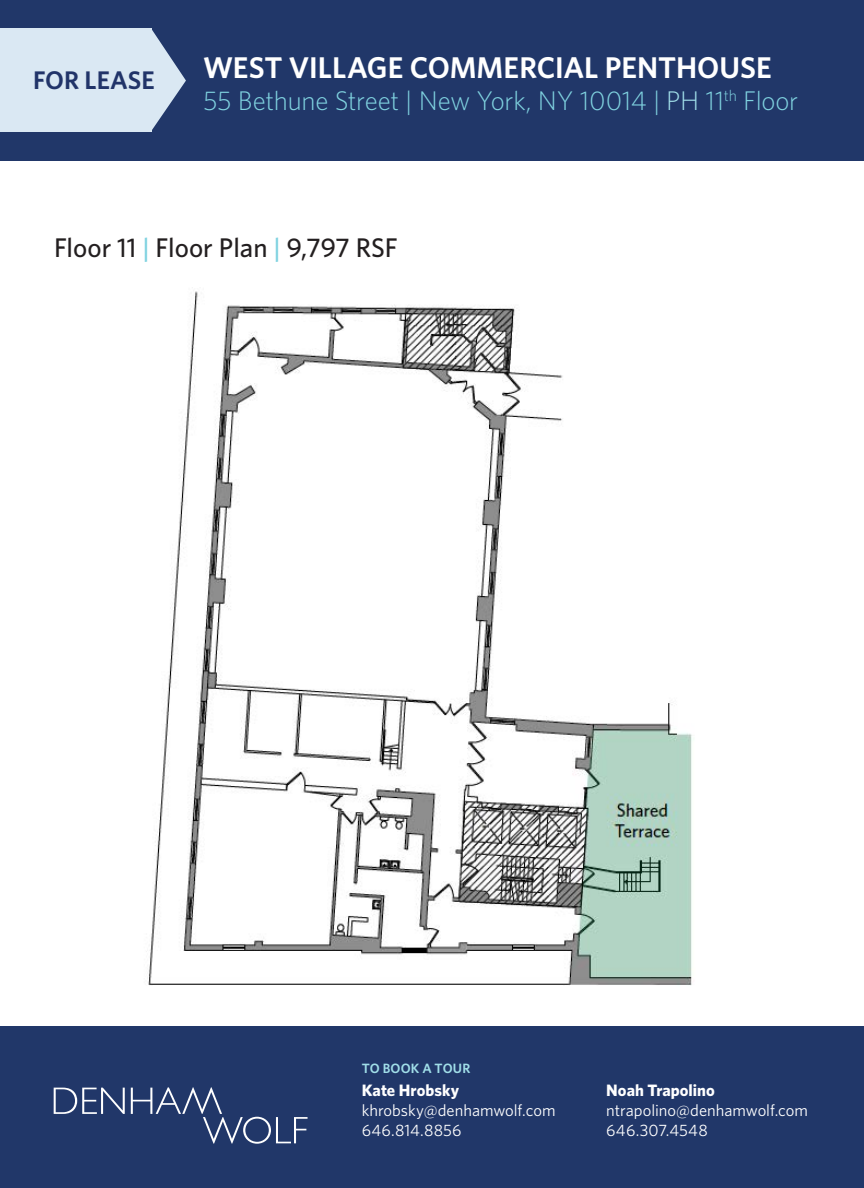
<style>
.page{position:relative;width:864px;height:1188px;background:#fff}
.page>*{position:absolute;margin:0;border:0;box-sizing:border-box;transform-origin:0 0}
.t1{font:600 30px "Whitney";letter-spacing:-.005em;color:#fff}
.t2{font:300 27px "Whitney";letter-spacing:-.01em;color:#80d3e0}
.t3{font:500 27px "Whitney";color:#231f20}
.t4{font:600 25.5px "Whitney";color:#213469}
.t5{font:16.5px/19.8px "Whitney";color:#fff}
.t6{font:700 16.5px "Whitney";letter-spacing:.005em;color:#fff}
.t7{font:600 13.5px "Whitney";letter-spacing:.015em;color:#a0dee8}
.s1{color:#a0dee8}
.s2{color:#80d3e0}
</style>
<div class="page">
<div style="left:0;top:0;width:864px;height:161px;background:#213769"></div>
<div style="left:0;top:1026px;width:864px;height:162px;background:#213769"></div>
<div style="left:0;top:28px;width:151px;height:104px;background:#dae8f3"></div>
<svg style="left:151px;top:28px;width:35px;height:104px"></svg>
<svg style="left:54px;top:1088px;width:71px;height:26px"></svg>
<svg style="left:131px;top:1087px;width:177px;height:57px"></svg>
<img style="left:146px;top:291px;width:546px;height:695px">
<h3 class="t4" style="left:33px;top:64px;width:123px">FOR LEASE</h3>
<h1 class="t1" style="left:203px;top:48px;width:570px">WEST VILLAGE COMMERCIAL PENTHOUSE</h1>
<h2 class="t2" style="left:203px;top:82px;width:597px">55 Bethune Street | New York, NY 10014 | <span class="s1">PH</span> 11<sup>th</sup> Floor</h2>
<p class="t3" style="left:54px;top:230px;width:345px">Floor 11 <span class="s2">|</span> Floor Plan <span class="s2">|</span> 9,797 RSF</p>
<p class="t7" style="left:362px;top:1059px;width:110px">TO BOOK A TOUR</p>
<p class="t6" style="left:362px;top:1079px;width:99px">Kate Hrobsky</p>
<p class="t5" style="left:362px;top:1100px;width:195px">khrobsky@denhamwolf.com<br>646.814.8856</p>
<p class="t6" style="left:606px;top:1079px;width:110px">Noah Trapolino</p>
<p class="t5" style="left:606px;top:1100px;width:203px">ntrapolino@denhamwolf.com<br>646.307.4548</p>
</div>
